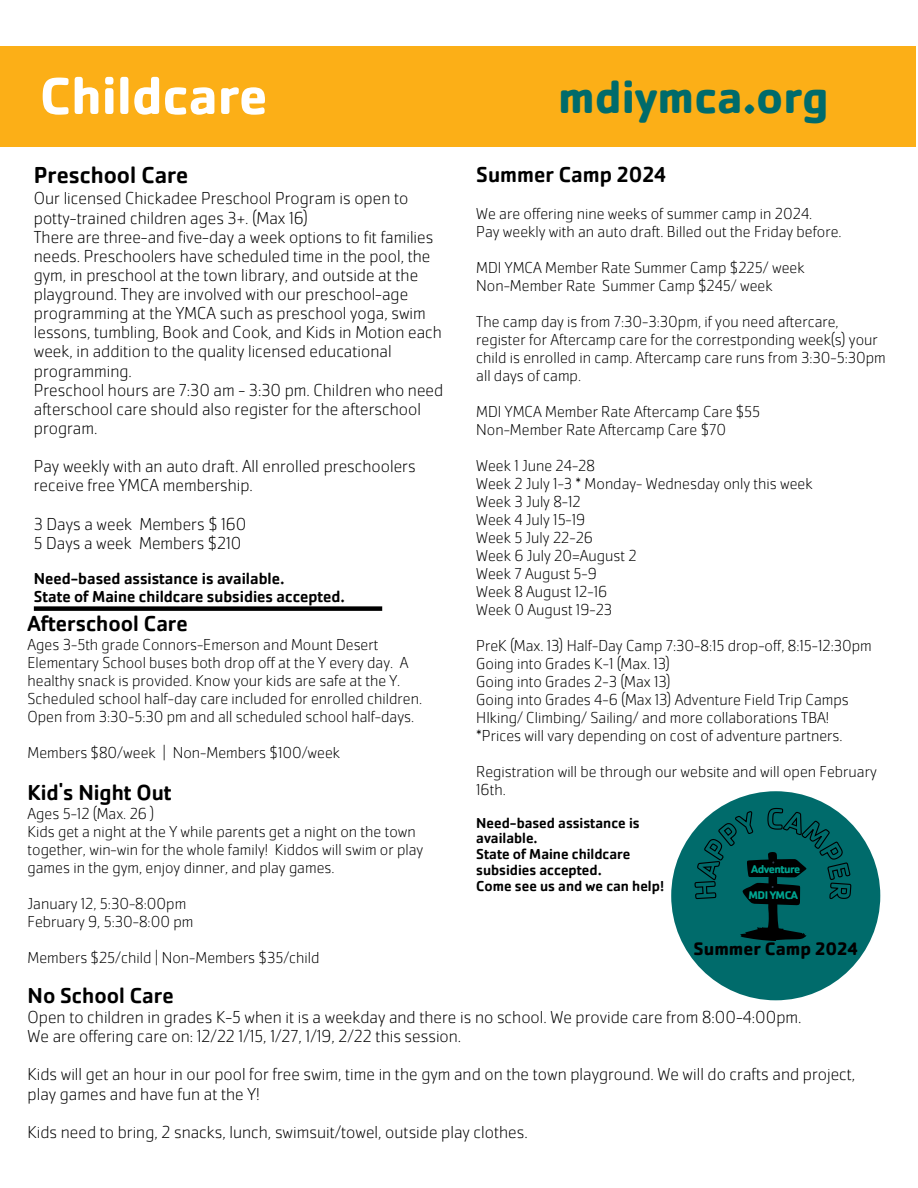
<style>
.page{position:relative;width:918px;height:1188px;background:#fff}
.page>*{position:absolute;margin:0;border:0;box-sizing:border-box;transform-origin:0 0}
.t1{font:700 54px "Cachet Pro";color:#fff}
.t2{font:700 47.25px "Cachet Pro";color:#006b6b}
.t3{font:500 24px "Cachet Pro";color:#000}
.t4{font:500 22.5px "Cachet Pro";color:#000}
.t5{font:700 18.75px "Cachet Pro";color:#000}
.t6{font:200 18px/19.2px "Cachet Pro";color:#000}
.t7{font:200 16.5px/18px "Cachet Pro";color:#000}
.t8{font:500 16.5px "Cachet Pro";color:#000}
.t9{font:500 15px "Cachet Pro";color:#000}
.t10{font:700 11.55px "Cachet Pro";letter-spacing:-.045em;color:#01a490}
</style>
<div class="page">
<div style="left:0;top:46px;width:915px;height:100px;background:#fcaf17"></div>
<div style="left:34px;top:606px;width:348px;height:5px;background:#000"></div>
<div style="left:671px;top:791px;width:209px;height:209px;background:#006b6b;border-radius:50%"></div>
<svg style="left:694px;top:807px;width:158px;height:134px"></svg>
<p class="t1" style="left:40px;top:62px;width:229px">Childcare</p>
<p class="t3" style="left:34px;top:160px;width:156px">Preschool Care</p>
<p class="t6" style="left:34px;top:189px;width:376px">Our licensed Chickadee Preschool Program is open to potty-trained children ages 3+. (Max 16)</p>
<p class="t6" style="left:34px;top:227px;width:410px">There are three-and five-day a week options to fit families needs. Preschoolers have scheduled time in the pool, the gym, in preschool at the town library, and outside at the playground. They are involved with our preschool-age programming at the YMCA such as preschool yoga, swim lessons, tumbling, Book and Cook, and Kids in Motion each week, in addition to the quality licensed educational programming.</p>
<p class="t6" style="left:34px;top:380px;width:411px">Preschool hours are 7:30 am - 3:30 pm. Children who need afterschool care should also register for the afterschool program.</p>
<p class="t6" style="left:34px;top:456px;width:383px">Pay weekly with an auto draft. All enrolled preschoolers receive free YMCA membership.</p>
<p class="t6" style="left:34px;top:514px;width:214px">3 Days a week Members $ 160</p>
<p class="t6" style="left:34px;top:533px;width:209px">5 Days a week Members $210</p>
<p class="t8" style="left:34px;top:568px;width:252px">Need-based assistance is available.</p>
<p class="t8" style="left:34px;top:586px;width:313px">State of Maine childcare subsidies accepted.</p>
<p class="t4" style="left:28px;top:609px;width:162px">Afterschool Care</p>
<p class="t7" style="left:28px;top:636px;width:383px">Ages 3-5th grade Connors-Emerson and Mount Desert<br>Elementary School buses both drop off at the Y every day. A healthy snack is provided. Know your kids are safe at the Y.</p>
<p class="t7" style="left:28px;top:690px;width:396px">Scheduled school half-day care included for enrolled children.</p>
<p class="t7" style="left:28px;top:708px;width:388px">Open from 3:30-5:30 pm and all scheduled school half-days.</p>
<p class="t7" style="left:28px;top:744px;width:314px">Members $80/week | Non-Members $100/week</p>
<p class="t4" style="left:28px;top:778px;width:146px">Kid's Night Out</p>
<p class="t7" style="left:28px;top:804px;width:128px">Ages 5-12 (Max. 26 )</p>
<p class="t7" style="left:28px;top:822px;width:397px">Kids get a night at the Y while parents get a night on the town together, win-win for the whole family! Kiddos will swim or play games in the gym, enjoy dinner, and play games.</p>
<p class="t7" style="left:28px;top:894px;width:160px">January 12, 5:30-8:00pm</p>
<p class="t7" style="left:28px;top:912px;width:167px">February 9, 5:30-8:00 pm</p>
<p class="t7" style="left:28px;top:948px;width:293px">Members $25/child | Non-Members $35/child</p>
<p class="t2" style="left:558px;top:67px;width:272px">mdiymca.org</p>
<p class="t4" style="left:476px;top:160px;width:191px">Summer Camp 2024</p>
<p class="t7" style="left:476px;top:204px;width:338px">We are offering nine weeks of summer camp in 2024.</p>
<p class="t7" style="left:476px;top:222px;width:367px">Pay weekly with an auto draft. Billed out the Friday before.</p>
<p class="t7" style="left:476px;top:258px;width:330px">MDI YMCA Member Rate Summer Camp $225/ week</p>
<p class="t7" style="left:476px;top:276px;width:298px">Non-Member Rate Summer Camp $245/ week</p>
<p class="t7" style="left:476px;top:312px;width:411px">The camp day is from 7:30-3:30pm, if you need aftercare, register for Aftercamp care for the correstponding week(s) your child is enrolled in camp. Aftercamp care runs from 3:30-5:30pm all days of camp.</p>
<p class="t7" style="left:476px;top:402px;width:286px">MDI YMCA Member Rate Aftercamp Care $55</p>
<p class="t7" style="left:476px;top:420px;width:251px">Non-Member Rate Aftercamp Care $70</p>
<p class="t7" style="left:476px;top:456px;width:120px">Week 1 June 24-28</p>
<p class="t7" style="left:476px;top:474px;width:338px">Week 2 July 1-3 * Monday- Wednesday only this week</p>
<p class="t7" style="left:476px;top:492px;width:106px">Week 3 July 8-12</p>
<p class="t7" style="left:476px;top:510px;width:111px">Week 4 July 15-19</p>
<p class="t7" style="left:476px;top:528px;width:118px">Week 5 July 22-26</p>
<p class="t7" style="left:476px;top:546px;width:162px">Week 6 July 20=August 2</p>
<p class="t7" style="left:476px;top:564px;width:122px">Week 7 August 5-9</p>
<p class="t7" style="left:476px;top:582px;width:133px">Week 8 August 12-16</p>
<p class="t7" style="left:476px;top:600px;width:138px">Week 0 August 19-23</p>
<p class="t7" style="left:476px;top:636px;width:397px">PreK (Max. 13) Half-Day Camp 7:30-8:15 drop-off, 8:15-12:30pm</p>
<p class="t7" style="left:476px;top:654px;width:195px">Going into Grades K-1 (Max. 13)</p>
<p class="t7" style="left:476px;top:672px;width:196px">Going into Grades 2-3 (Max 13)</p>
<p class="t7" style="left:476px;top:690px;width:374px">Going into Grades 4-6 (Max 13) Adventure Field Trip Camps</p>
<p class="t7" style="left:476px;top:708px;width:355px">HIking/ Climbing/ Sailing/ and more collaborations TBA!</p>
<p class="t7" style="left:476px;top:726px;width:368px">*Prices will vary depending on cost of adventure partners.</p>
<p class="t7" style="left:476px;top:762px;width:402px">Registration will be through our website and will open February<br>16th.</p>
<p class="t9" style="left:476px;top:813px;width:165px">Need-based assistance is</p>
<p class="t9" style="left:476px;top:829px;width:63px">available.</p>
<p class="t9" style="left:476px;top:845px;width:156px">State of Maine childcare</p>
<p class="t9" style="left:476px;top:860px;width:127px">subsidies accepted.</p>
<p class="t9" style="left:476px;top:876px;width:189px">Come see us and we can help!</p>
<p class="t10" style="left:751px;top:861px;width:51px">Adventure</p>
<p class="t10" style="left:749px;top:887px;width:51px">MDI YMCA</p>
<p class="t5" style="left:694px;top:937px;width:166px">Summer Camp 2024</p>
<p class="t4" style="left:28px;top:981px;width:148px">No School Care</p>
<p class="t6" style="left:28px;top:1007px;width:776px">Open to children in grades K-5 when it is a weekday and there is no school. We provide care from 8:00-4:00pm.</p>
<p class="t6" style="left:28px;top:1026px;width:435px">We are offering care on: 12/22 1/15, 1/27, 1/19, 2/22 this session.</p>
<p class="t6" style="left:28px;top:1065px;width:829px">Kids will get an hour in our pool for free swim, time in the gym and on the town playground. We will do crafts and project, play games and have fun at the Y!</p>
<p class="t6" style="left:28px;top:1122px;width:502px">Kids need to bring, 2 snacks, lunch, swimsuit/towel, outside play clothes.</p>
</div>
